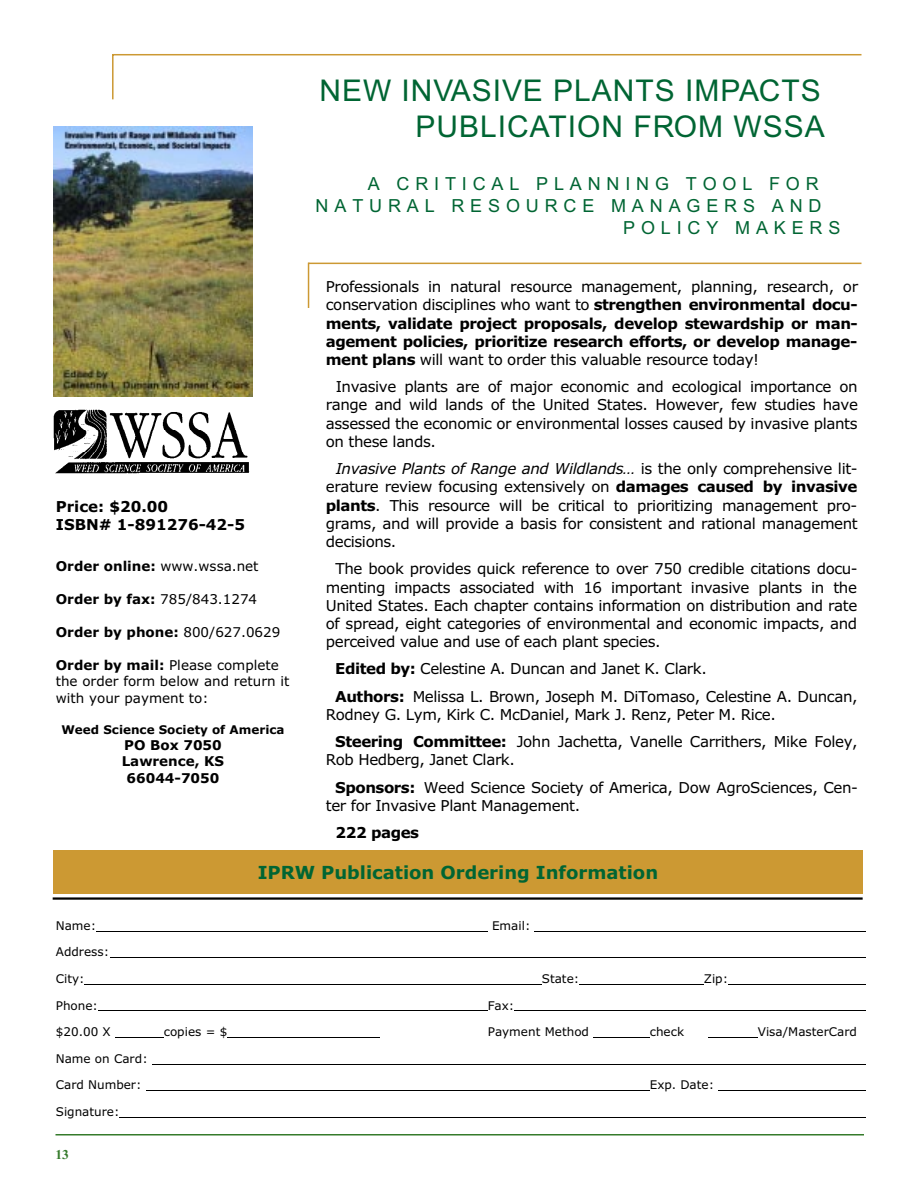
<style>
.page{position:relative;width:918px;height:1188px;background:#fff}
.page>*{position:absolute;margin:0;border:0;box-sizing:border-box;transform-origin:0 0}
.t1{font:30px/36.2px "Arial";letter-spacing:.035em;color:#006533;text-align:right}
.t2{font:18px "Arial";letter-spacing:.325em;color:#006533}
.t3{font:700 18px "Verdana";color:#006533}
.t4{font:15px/18.3px "Verdana";letter-spacing:-.025em;color:#000;text-align:justify}
.t5{font:700 15px/18.3px "Verdana";letter-spacing:-.03em;color:#000;text-align:justify}
.t6{font:700 15px/18.1px "Verdana";color:#000}
.t7{font:13.5px/16.4px "Verdana";color:#000}
.t8{font:700 13.5px/16.4px "Verdana";color:#000;text-align:center}
.t9{font:700 13.5px "Times New Roman";color:#357b2b}
.t10{font:12px "Verdana";color:#000}
.t11{font:700 12px "Verdana";color:#000}
.s1{font-weight:400}
.s2{font-weight:700}
.s3{font-style:italic}
</style>
<div class="page">
<hr style="left:308px;top:263px;width:1px;height:45px;background:#c93">
<hr style="left:309px;top:263px;width:552px;height:1px;background:#c93">
<hr style="left:112px;top:54px;width:2px;height:45px;background:#c93">
<hr style="left:113px;top:54px;width:748px;height:1px;background:#c93">
<hr style="left:96px;top:931px;width:392px;height:1px;background:#000">
<hr style="left:535px;top:931px;width:331px;height:1px;background:#000">
<hr style="left:110px;top:958px;width:756px;height:1px;background:#000">
<hr style="left:85px;top:984px;width:457px;height:1px;background:#000">
<hr style="left:579px;top:984px;width:125px;height:1px;background:#000">
<hr style="left:728px;top:984px;width:138px;height:1px;background:#000">
<hr style="left:98px;top:1011px;width:390px;height:1px;background:#000">
<hr style="left:514px;top:1011px;width:352px;height:1px;background:#000">
<hr style="left:115px;top:1037px;width:49px;height:1px;background:#000">
<hr style="left:227px;top:1037px;width:153px;height:1px;background:#000">
<hr style="left:593px;top:1037px;width:57px;height:1px;background:#000">
<hr style="left:708px;top:1037px;width:50px;height:1px;background:#000">
<hr style="left:152px;top:1064px;width:714px;height:1px;background:#000">
<hr style="left:146px;top:1090px;width:504px;height:1px;background:#000">
<hr style="left:719px;top:1090px;width:147px;height:1px;background:#000">
<hr style="left:120px;top:1117px;width:746px;height:1px;background:#000">
<div style="left:53px;top:850px;width:810px;height:44px;background:#c93"></div>
<hr style="left:53px;top:897px;width:810px;height:3px;background:#000">
<img style="left:53px;top:410px;width:183px;height:21px">
<svg style="left:53px;top:431px;width:190px;height:21px"></svg>
<svg style="left:55px;top:452px;width:194px;height:21px"></svg>
<img style="left:53px;top:126px;width:200px;height:270px">
<hr style="left:56px;top:1134px;width:808px;height:2px;background:#357b2b">
<p class="t6" style="left:56px;top:499px;width:191px">Price: $20.00<br>ISBN# 1-891276-42-5</p>
<p class="t8" style="left:56px;top:559px;width:204px">Order online: <span class="s1">www.wssa.net</span></p>
<p class="t7" style="left:56px;top:592px;width:203px"><span class="s2">Order by fax:</span> 785/843.1274</p>
<p class="t8" style="left:56px;top:625px;width:226px">Order by phone: <span class="s1">800/627.0629</span></p>
<p class="t7" style="left:56px;top:658px;width:235px"><span class="s2">Order by mail:</span> Please complete the order form below and return it with your payment to:</p>
<p class="t11" style="left:61px;top:725px;width:225px">Weed Science Society of America</p>
<p class="t8" style="left:122px;top:738px;width:104px">PO Box 7050<br>Lawrence, KS<br>66044-7050</p>
<h1 class="t1" style="left:319px;top:75px;width:507px">NEW INVASIVE PLANTS IMPACTS<br>PUBLICATION FROM WSSA</h1>
<p class="t2" style="left:368px;top:178px;width:452px">A CRITICAL PLANNING TOOL FOR</p>
<p class="t2" style="left:316px;top:199px;width:507px">NATURAL RESOURCE MANAGERS AND</p>
<p class="t2" style="left:623px;top:221px;width:219px">POLICY MAKERS</p>
<p class="t5" style="left:326px;top:279px;width:534px"><span class="s1">Professionals in natural resource management, planning, research, or conservation disciplines who want to</span> strengthen environmental docu&shy;ments, validate project proposals, develop stewardship or man&shy;agement policies, prioritize research efforts, or develop manage&shy;ment plans <span class="s1">will want to order this valuable resource today!</span></p>
<p class="t4" style="left:326px;top:379px;width:534px;text-indent:10px">Invasive plants are of major economic and ecological importance on range and wild lands of the United States. However, few studies have assessed the economic or environmental losses caused by invasive plants on these lands.</p>
<p class="t4" style="left:326px;top:461px;width:534px;text-indent:10px"><span class="s3">Invasive Plants of Range and Wildlands…</span> is the only comprehensive lit&shy;erature review focusing extensively on <span class="s2">damages caused by invasive plants</span>. This resource will be critical to prioritizing management pro&shy;grams, and will provide a basis for consistent and rational management decisions.</p>
<p class="t4" style="left:326px;top:561px;width:533px;text-indent:10px">The book provides quick reference to over 750 credible citations docu&shy;menting impacts associated with 16 important invasive plants in the United States. Each chapter contains information on distribution and rate of spread, eight categories of environmental and economic impacts, and perceived value and use of each plant species.</p>
<p class="t4" style="left:335px;top:657px;width:524px;line-height:27.3px"><span class="s2">Edited by:</span> Celestine A. Duncan and Janet K. Clark.<br><span class="s2">Authors:</span> Melissa L. Brown, Joseph M. DiTomaso, Celestine A. Duncan,</p>
<p class="t4" style="left:335px;top:702px;width:524px;line-height:27.3px;text-indent:-9px">Rodney G. Lym, Kirk C. McDaniel, Mark J. Renz, Peter M. Rice.<br><span class="s2">Steering Committee:</span> John Jachetta, Vanelle Carrithers, Mike Foley,</p>
<p class="t4" style="left:335px;top:748px;width:524px;line-height:27.3px;text-indent:-9px">Rob Hedberg, Janet Clark.<br><span class="s2">Sponsors:</span> Weed Science Society of America, Dow AgroSciences, Cen-</p>
<p class="t4" style="left:326px;top:798px;width:256px">ter for Invasive Plant Management.</p>
<p class="t5" style="left:336px;top:825px;width:85px">222 pages</p>
<p class="t3" style="left:258px;top:866px;width:402px">IPRW Publication Ordering Information</p>
<p class="t10" style="left:56px;top:921px;width:42px">Name:</p>
<p class="t10" style="left:492px;top:921px;width:40px">Email:</p>
<p class="t10" style="left:56px;top:947px;width:55px">Address:</p>
<p class="t10" style="left:56px;top:974px;width:30px">City:</p>
<p class="t10" style="left:542px;top:974px;width:39px">State:</p>
<p class="t10" style="left:704px;top:974px;width:26px">Zip:</p>
<p class="t10" style="left:56px;top:1000px;width:44px">Phone:</p>
<p class="t10" style="left:488px;top:1000px;width:28px">Fax:</p>
<p class="t10" style="left:56px;top:1027px;width:56px">$20.00 X</p>
<p class="t10" style="left:164px;top:1027px;width:65px">copies = $</p>
<p class="t10" style="left:488px;top:1027px;width:103px">Payment Method</p>
<p class="t10" style="left:650px;top:1027px;width:36px">check</p>
<p class="t10" style="left:758px;top:1027px;width:101px">Visa/MasterCard</p>
<p class="t10" style="left:56px;top:1054px;width:93px">Name on Card:</p>
<p class="t10" style="left:56px;top:1080px;width:87px">Card Number:</p>
<p class="t10" style="left:650px;top:1080px;width:66px">Exp. Date:</p>
<p class="t10" style="left:56px;top:1107px;width:65px">Signature:</p>
<p class="t9" style="left:56px;top:1150px;width:15px">13</p>
</div>
